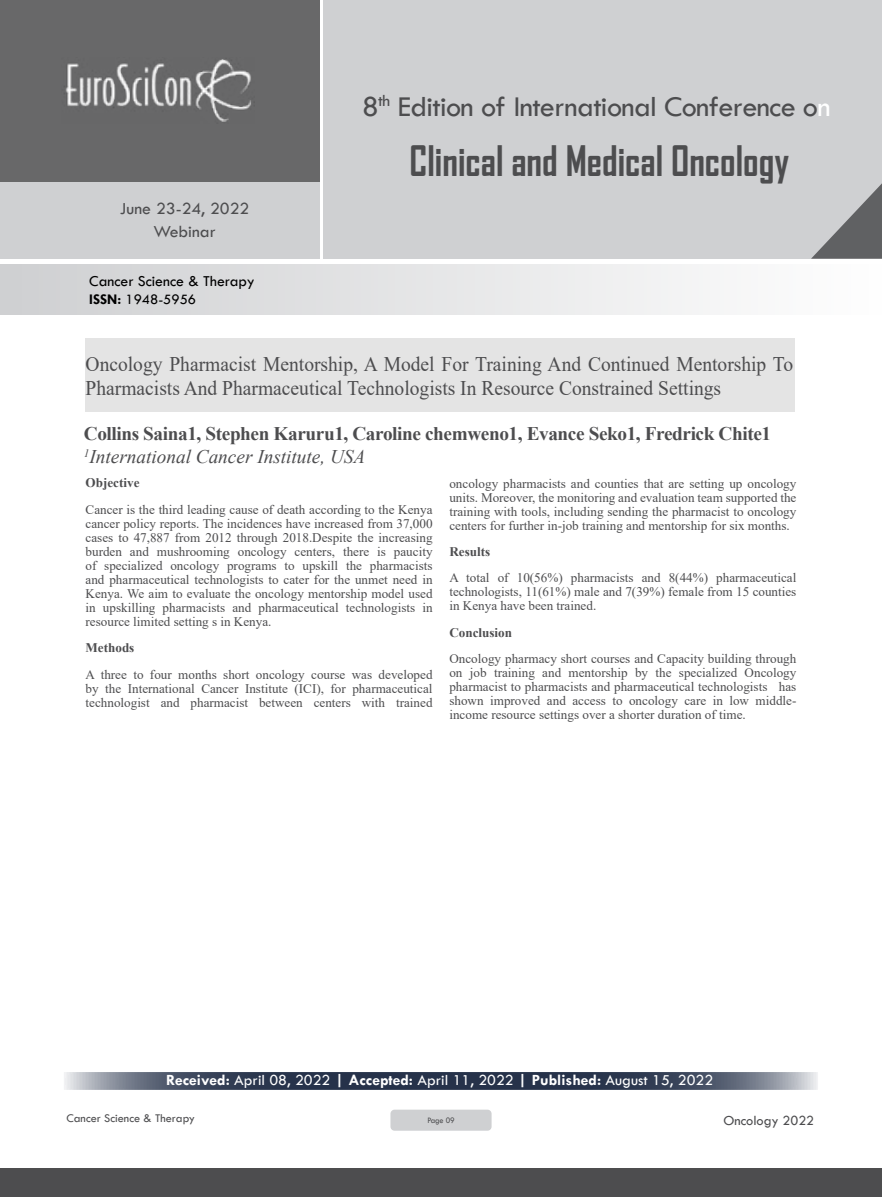
<style>
.page{position:relative;width:882px;height:1197px;background:#fff}
.page>*{position:absolute;margin:0;border:0;box-sizing:border-box;transform-origin:0 0}
.t1{font:700 40.25px "Agency FB";color:#4d4d4f;scale:.95 1}
.t2{font:29.75px "Tw Cen";letter-spacing:-.02em;color:#4d4d4f}
.t3{font:20.82px/24.5px "Times New Roman";color:#4d4d4f;scale:.94 1}
.t4{font:700 19.25px/23.1px "Times New Roman";letter-spacing:-.02em;color:#4d4d4f}
.t5{font:17.5px/23.6px "Tw Cen";color:#4d4d4f;text-align:center}
.t6{font:15.75px "Tw Cen";color:#fff}
.t7{font:15.75px "Tw Cen";color:#000}
.t8{font:14.88px "Tw Cen";color:#000}
.t9{font:14.35px "Tw Cen";color:#4d4d4f}
.t10{font:13.12px/14px "Times New Roman";color:#4d4d4f;text-align:justify}
.t11{font:700 13.12px "Times New Roman";color:#4d4d4f}
.t12{font:12.25px "Tw Cen";color:#4d4d4f}
.t13{font:8.58px "Tw Cen";letter-spacing:-.02em;color:#4d4d4f;scale:.95 1}
.s1{color:#fff}
.s2{font-weight:700}
.s3{font-weight:400;font-style:italic}
</style>
<div class="page">
<div style="left:0;top:0;width:319px;height:183px;background:#686869"></div>
<div style="left:0;top:183px;width:319px;height:76px;background:#cfd0d2"></div>
<div style="left:323px;top:0;width:559px;height:259px;background:#cfd0d2"></div>
<img style="left:65px;top:59px;width:186px;height:63px">
<div style="left:0;top:1168px;width:882px;height:29px;background:#4d4d4f"></div>
<div style="left:1px;top:264px;width:881px;height:51px;background:linear-gradient(to right,#cecfd2,#fefefe)"></div>
<div style="left:390px;top:1110px;width:102px;height:21px;background:#cfd0d2;border-radius:4px"></div>
<svg style="left:811px;top:183px;width:71px;height:76px"></svg>
<div style="left:85px;top:338px;width:710px;height:73px;background:#e4e4e4"></div>
<svg style="left:64px;top:1072px;width:754px;height:18px;background:#495367"></svg>
<h2 class="t2" style="left:362px;top:89px;width:470px">8<sup>th</sup> Edition of International Conference o<span class="s1">n</span></h2>
<h3 class="t5" style="left:120px;top:196px;width:131px">June 23-24, 2022<br>Webinar</h3>
<p class="t7" style="left:89px;top:272px;width:167px">Cancer Science &amp; Therapy</p>
<p class="t8" style="left:89px;top:290px;width:108px"><span class="s2">ISSN:</span> 1948-5956</p>
<h1 class="t1" style="left:410px;top:136px;width:401px">Clinical and Medical Oncology</h1>
<h3 class="t3" style="left:86px;top:351px;width:754px">Oncology Pharmacist Mentorship, A Model For Training And Continued Mentorship To<br>Pharmacists And Pharmaceutical Technologists In Resource Constrained Settings</h3>
<h3 class="t4" style="left:84px;top:422px;width:689px">Collins Saina1, Stephen Karuru1, Caroline chemweno1, Evance Seko1, Fredrick Chite1<br><sup>1</sup><span class="s3">International Cancer Institute, USA</span></h3>
<p class="t11" style="left:86px;top:473px;width:55px">Objective</p>
<p class="t10" style="left:86px;top:502px;width:349px">Cancer is the third leading cause of death according to the Kenya cancer policy reports. The incidences have increased from 37,000 cases to 47,887 from 2012 through 2018.Despite the increasing burden and mushrooming oncology centers, there is paucity of specialized oncology programs to upskill the pharmacists and pharmaceutical technologists to cater for the unmet need in Kenya. We aim to evaluate the oncology mentorship model used in upskilling pharmacists and pharmaceutical technologists in resource limited setting s in Kenya.</p>
<p class="t11" style="left:86px;top:638px;width:50px">Methods</p>
<p class="t10" style="left:86px;top:667px;width:349px">A three to four months short oncology course was developed by the International Cancer Institute (ICI), for pharmaceutical technologist and pharmacist between centers with trained</p>
<p class="t10" style="left:449px;top:476px;width:348px">oncology pharmacists and counties that are setting up oncology units. Moreover, the monitoring and evaluation team supported the training with tools, including sending the pharmacist to oncology centers for further in-job training and mentorship for six months.</p>
<p class="t11" style="left:449px;top:542px;width:42px">Results</p>
<p class="t10" style="left:449px;top:571px;width:349px">A total of 10(56%) pharmacists and 8(44%) pharmaceutical technologists, 11(61%) male and 7(39%) female from 15 counties in Kenya have been trained.</p>
<p class="t11" style="left:449px;top:623px;width:64px">Conclusion</p>
<p class="t10" style="left:449px;top:651px;width:348px">Oncology pharmacy short courses and Capacity building through on job training and mentorship by the specialized Oncology pharmacist to pharmacists and pharmaceutical technologists has shown improved and access to oncology care in low middle&shy;income resource settings over a shorter duration of time.</p>
<p class="t6" style="left:166px;top:1071px;width:548px"><span class="s2">Received:</span> April 08, 2022 <span class="s2">| Accepted:</span> April 11, 2022 <span class="s2">| Published:</span> August 15, 2022</p>
<p class="t12" style="left:66px;top:1111px;width:130px">Cancer Science &amp; Therapy</p>
<p class="t13" style="left:427px;top:1115px;width:30px">Page 09</p>
<p class="t9" style="left:723px;top:1111px;width:92px">Oncology 2022</p>
</div>
